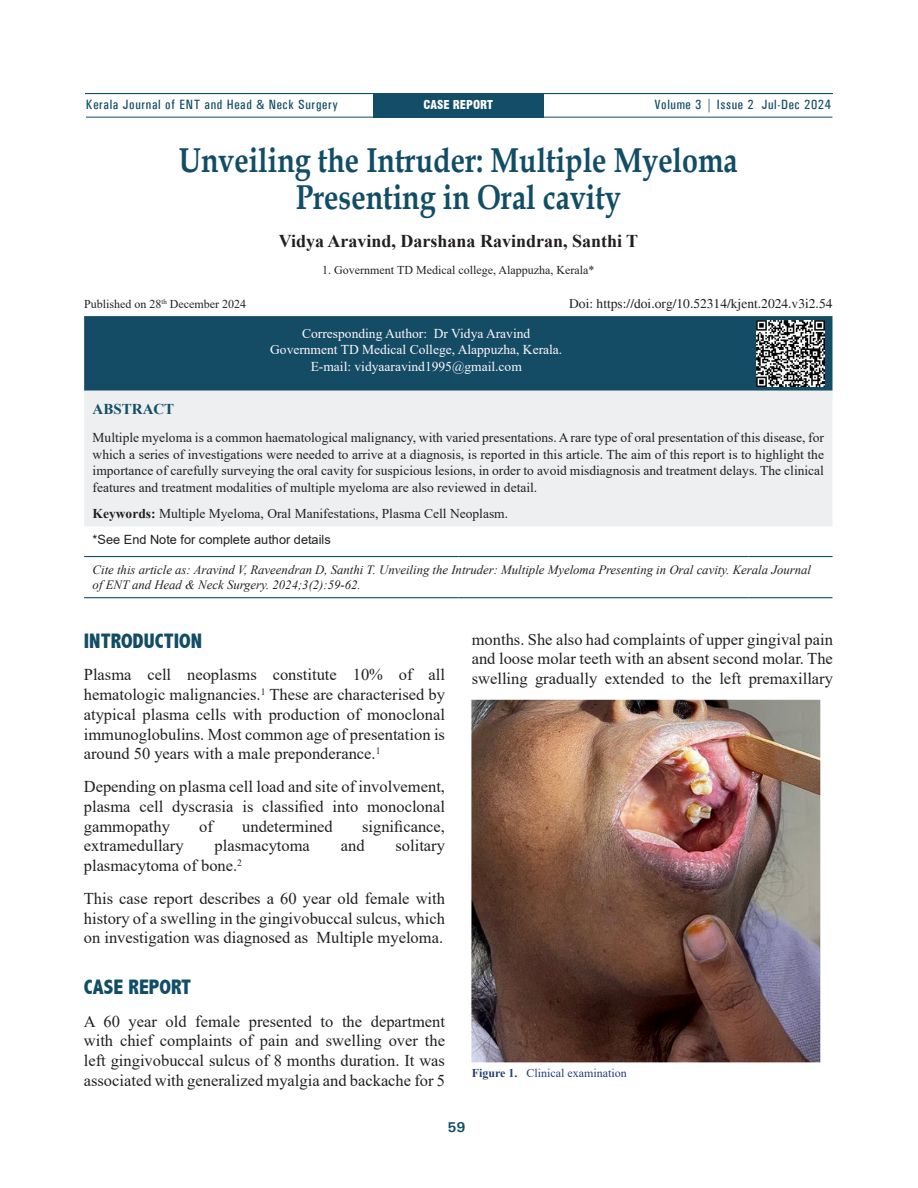
<style>
.page{position:relative;width:918px;height:1188px;background:#fff}
.page>*{position:absolute;margin:0;border:0;box-sizing:border-box;transform-origin:0 0}
.t1{font:700 34.5px/37.5px "Book Antiqua";color:#124d66;text-align:center;scale:.83 1}
.Head_ENT{font:800 condensed 21px "Abadi";color:#124d66}
.Main_Title_02{font:700 18px "Times New Roman";color:#231f20}
.J_Para_2_ENT{font:16.5px/19.8px "Times New Roman";color:#231f20;text-align:justify}
.t2{font:700 15px "Times New Roman";color:#124d66}
.t3{font:700 14.25px "Univers";color:#124d66}
.Abstract{font:13.5px/16.5px "Times New Roman";color:#231f20;text-align:justify}
.Main_title_03{font:13.5px/16.2px "Times New Roman";color:#fef6f9;text-align:center}
.t4{font:500 condensed 13.5px "Univers";letter-spacing:.05em;color:#124d66}
.Article_INFO{font:13.5px "Times";color:#231f20}
.t5{font:italic 12.75px/15.3px "Times New Roman";color:#231f20}
.t6{font:12.75px "Arial";color:#231f20}
.Main_title_03-2{font:12px "Times New Roman";color:#231f20}
.t7{font:12px "Times New Roman";color:#233f74}
.Article_INFO-2{font:900 condensed 12px "Swiss 721 BT";color:#fff}
.s1{font-weight:700}
</style>
<div class="page">
<hr style="left:85px;top:93px;width:748px;height:1px;background:#124e67">
<div style="left:373px;top:94px;width:171px;height:23px;background:#124e67"></div>
<div style="left:84px;top:316px;width:748px;height:75px;background:#144c65"></div>
<div style="left:84px;top:391px;width:748px;height:135px;background:#edeff0"></div>
<hr style="left:84px;top:556px;width:374px;height:1px;background:#124d66">
<hr style="left:458px;top:556px;width:290px;height:1px;background:#124d66">
<hr style="left:748px;top:556px;width:84px;height:1px;background:#124d66">
<hr style="left:84px;top:597px;width:374px;height:1px;background:#124d66">
<hr style="left:458px;top:597px;width:290px;height:1px;background:#124d66">
<hr style="left:748px;top:597px;width:84px;height:1px;background:#124d66">
<img style="left:757px;top:320px;width:67px;height:66px">
<hr style="left:86px;top:117px;width:747px;height:1px;background:#124d66">
<img style="left:472px;top:699px;width:349px;height:364px">
<p class="t4" style="left:86px;top:97px;width:253px">Kerala Journal of ENT and Head &amp; Neck Surgery</p>
<p class="t4" style="left:654px;top:96px;width:178px">Volume 3 | Issue 2 Jul-Dec 2024</p>
<p class="Article_INFO-2" style="left:423px;top:97px;width:71px">CASE REPORT</p>
<p class="t1" style="left:179px;top:141px;width:675px">Unveiling the Intruder: Multiple Myeloma<br>Presenting in Oral cavity</p>
<p class="Main_Title_02" style="left:279px;top:228px;width:361px">Vidya Aravind, Darshana Ravindran, Santhi T</p>
<p class="Main_title_03-2" style="left:322px;top:261px;width:274px">1. Government TD Medical college, Alappuzha, Kerala*</p>
<p class="Main_title_03-2" style="left:84px;top:295px;width:164px">Published on 28<sup>th</sup> December 2024</p>
<p class="Article_INFO" style="left:569px;top:295px;width:265px">Doi: https://doi.org/10.52314/kjent.2024.v3i2.54</p>
<p class="Main_title_03" style="left:270px;top:325px;width:294px">Corresponding Author: Dr Vidya Aravind<br>Government TD Medical College, Alappuzha, Kerala.<br>E-mail: vidyaaravind1995@gmail.com</p>
<p class="t2" style="left:93px;top:398px;width:83px">ABSTRACT</p>
<p class="Abstract" style="left:93px;top:429px;width:733px">Multiple myeloma is a common haematological malignancy, with varied presentations. A rare type of oral presentation of this disease, for which a series of investigations were needed to arrive at a diagnosis, is reported in this article. The aim of this report is to highlight the importance of carefully surveying the oral cavity for suspicious lesions, in order to avoid misdiagnosis and treatment delays. The clinical features and treatment modalities of multiple myeloma are also reviewed in detail.</p>
<p class="Abstract" style="left:93px;top:505px;width:417px"><span class="s1">Keywords:</span> Multiple Myeloma, Oral Manifestations, Plasma Cell Neoplasm.</p>
<p class="t6" style="left:93px;top:531px;width:240px">*See End Note for complete author details</p>
<p class="t5" style="left:93px;top:562px;width:720px">Cite this article as: Aravind V, Raveendran D, Santhi T. Unveiling the Intruder: Multiple Myeloma Presenting in Oral cavity. Kerala Journal of ENT and Head &amp; Neck Surgery. 2024;3(2):59-62.</p>
<p class="Head_ENT" style="left:84px;top:628px;width:120px">INTRODUCTION</p>
<p class="J_Para_2_ENT" style="left:84px;top:664px;width:363px">Plasma cell neoplasms constitute 10% of all hematologic malignancies.<sup>1</sup> These are characterised by atypical plasma cells with production of monoclonal immunoglobulins. Most common age of presentation is around 50 years with a male preponderance.<sup>1</sup></p>
<p class="J_Para_2_ENT" style="left:84px;top:776px;width:363px">Depending on plasma cell load and site of involvement, plasma cell dyscrasia is classified into monoclonal gammopathy</p>
<p class="J_Para_2_ENT" style="left:199px;top:816px;width:15px">of</p>
<p class="J_Para_2_ENT" style="left:242px;top:816px;width:92px">undetermined</p>
<p class="J_Para_2_ENT" style="left:362px;top:816px;width:84px">significance,</p>
<p class="J_Para_2_ENT" style="left:84px;top:835px;width:101px">extramedullary</p>
<p class="J_Para_2_ENT" style="left:215px;top:835px;width:97px">plasmacytoma</p>
<p class="J_Para_2_ENT" style="left:341px;top:835px;width:25px">and</p>
<p class="J_Para_2_ENT" style="left:396px;top:835px;width:51px">solitary</p>
<p class="J_Para_2_ENT" style="left:84px;top:855px;width:160px">plasmacytoma of bone.<sup>2</sup></p>
<p class="J_Para_2_ENT" style="left:84px;top:888px;width:363px">This case report describes a 60 year old female with history of a swelling in the gingivobuccal sulcus, which on investigation was diagnosed as Multiple myeloma.</p>
<p class="Head_ENT" style="left:84px;top:975px;width:109px">CASE REPORT</p>
<p class="J_Para_2_ENT" style="left:84px;top:1011px;width:363px">A 60 year old female presented to the department with chief complaints of pain and swelling over the left gingivobuccal sulcus of 8 months duration. It was associated with generalized myalgia and backache for 5</p>
<p class="J_Para_2_ENT" style="left:472px;top:629px;width:363px">months. She also had complaints of upper gingival pain and loose molar teeth with an absent second molar. The swelling gradually extended to the left premaxillary</p>
<p class="t7" style="left:472px;top:1065px;width:157px"><span class="s1">Figure 1.</span> Clinical examination</p>
<p class="t3" style="left:448px;top:1118px;width:19px">59</p>
</div>
